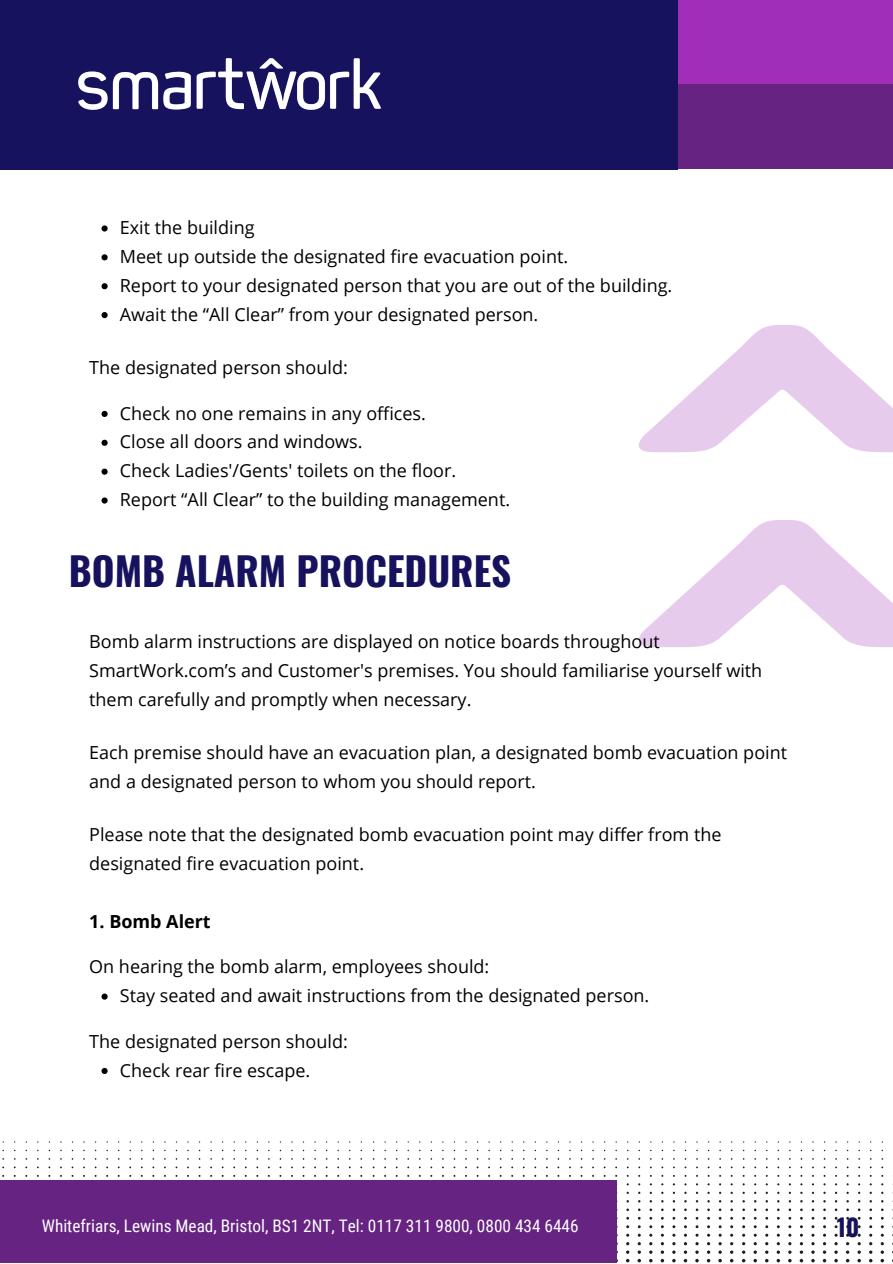
<style>
.page{position:relative;width:893px;height:1264px;background:#fff}
.page>*{position:absolute;margin:0;border:0;box-sizing:border-box;transform-origin:0 0}
.t1{font:700 39px "Oswald";color:#17125e}
.t2{font:700 24px "Oswald";color:#17125e}
.t3{font:18px/28.8px "Open Sans";color:#000}
.t4{font:700 18px "Open Sans";color:#000}
.t5{font:17.25px "Roboto Condensed";color:#fff}
</style>
<div class="page">
<svg style="left:730px;top:1225px;width:3px;height:37px"></svg>
<svg style="left:718px;top:1225px;width:3px;height:37px"></svg>
<svg style="left:706px;top:1225px;width:4px;height:37px"></svg>
<svg style="left:695px;top:1225px;width:3px;height:37px"></svg>
<svg style="left:683px;top:1225px;width:4px;height:37px"></svg>
<svg style="left:672px;top:1225px;width:3px;height:37px"></svg>
<svg style="left:660px;top:1225px;width:4px;height:37px"></svg>
<svg style="left:649px;top:1225px;width:3px;height:37px"></svg>
<svg style="left:637px;top:1225px;width:4px;height:37px"></svg>
<svg style="left:626px;top:1225px;width:3px;height:37px"></svg>
<svg style="left:616px;top:1225px;width:2px;height:37px"></svg>
<svg style="left:892px;top:1225px;width:1px;height:37px"></svg>
<svg style="left:880px;top:1225px;width:4px;height:37px"></svg>
<svg style="left:869px;top:1225px;width:3px;height:37px"></svg>
<svg style="left:857px;top:1225px;width:3px;height:37px"></svg>
<svg style="left:845px;top:1225px;width:4px;height:37px"></svg>
<svg style="left:834px;top:1225px;width:3px;height:37px"></svg>
<svg style="left:822px;top:1225px;width:4px;height:37px"></svg>
<svg style="left:811px;top:1225px;width:3px;height:37px"></svg>
<svg style="left:799px;top:1225px;width:4px;height:37px"></svg>
<svg style="left:788px;top:1225px;width:3px;height:37px"></svg>
<svg style="left:776px;top:1225px;width:4px;height:37px"></svg>
<svg style="left:765px;top:1225px;width:3px;height:37px"></svg>
<svg style="left:753px;top:1225px;width:4px;height:37px"></svg>
<svg style="left:742px;top:1225px;width:3px;height:37px"></svg>
<div style="left:0;top:1180px;width:616px;height:82px;background:#662382"></div>
<div style="left:0;top:0;width:677px;height:169px;background:#17125e"></div>
<div style="left:677px;top:1px;width:215px;height:83px;background:#a02eb8"></div>
<div style="left:677px;top:84px;width:215px;height:85px;background:#662382"></div>
<img style="left:79px;top:59px;width:301px;height:50px">
<img style="left:638px;top:325px;width:254px;height:124px">
<img style="left:638px;top:449px;width:254px;height:198px">
<svg style="left:101px;top:225px;width:7px;height:6px"></svg>
<svg style="left:101px;top:254px;width:7px;height:6px"></svg>
<svg style="left:101px;top:283px;width:7px;height:6px"></svg>
<svg style="left:101px;top:312px;width:7px;height:6px"></svg>
<svg style="left:101px;top:411px;width:7px;height:6px"></svg>
<svg style="left:101px;top:440px;width:7px;height:6px"></svg>
<svg style="left:101px;top:468px;width:7px;height:6px"></svg>
<svg style="left:101px;top:497px;width:7px;height:6px"></svg>
<svg style="left:101px;top:993px;width:7px;height:6px"></svg>
<svg style="left:101px;top:1067px;width:7px;height:6px"></svg>
<p class="t3" style="left:120px;top:213px;width:554px">Exit the building<br>Meet up outside the designated fire evacuation point.<br>Report to your designated person that you are out of the building.<br>Await the “All Clear” from your designated person.</p>
<p class="t3" style="left:89px;top:353px;width:260px">The designated person should:</p>
<p class="t3" style="left:120px;top:398px;width:392px">Check no one remains in any offices.<br>Close all doors and windows.<br>Check Ladies'/Gents' toilets on the floor.<br>Report “All Clear” to the building management.</p>
<h1 class="t1" style="left:69px;top:541px;width:444px">BOMB ALARM PROCEDURES</h1>
<p class="t3" style="left:89px;top:626px;width:674px">Bomb alarm instructions are displayed on notice boards throughout<br>SmartWork.com’s and Customer's premises. You should familiarise yourself with them carefully and promptly when necessary.</p>
<p class="t3" style="left:89px;top:737px;width:699px">Each premise should have an evacuation plan, a designated bomb evacuation point and a designated person to whom you should report.</p>
<p class="t3" style="left:89px;top:820px;width:633px">Please note that the designated bomb evacuation point may differ from the designated fire evacuation point.</p>
<p class="t4" style="left:89px;top:908px;width:123px">1. Bomb Alert</p>
<p class="t3" style="left:89px;top:952px;width:401px">On hearing the bomb alarm, employees should:</p>
<p class="t3" style="left:120px;top:980px;width:531px">Stay seated and await instructions from the designated person.</p>
<p class="t3" style="left:89px;top:1026px;width:260px">The designated person should:</p>
<p class="t3" style="left:120px;top:1055px;width:192px">Check rear fire escape.</p>
<p class="t5" style="left:42px;top:1215px;width:538px">Whitefriars, Lewins Mead, Bristol, BS1 2NT, Tel: 0117 311 9800, 0800 434 6446</p>
<h2 class="t2" style="left:836px;top:1207px;width:24px">10</h2>
</div>
